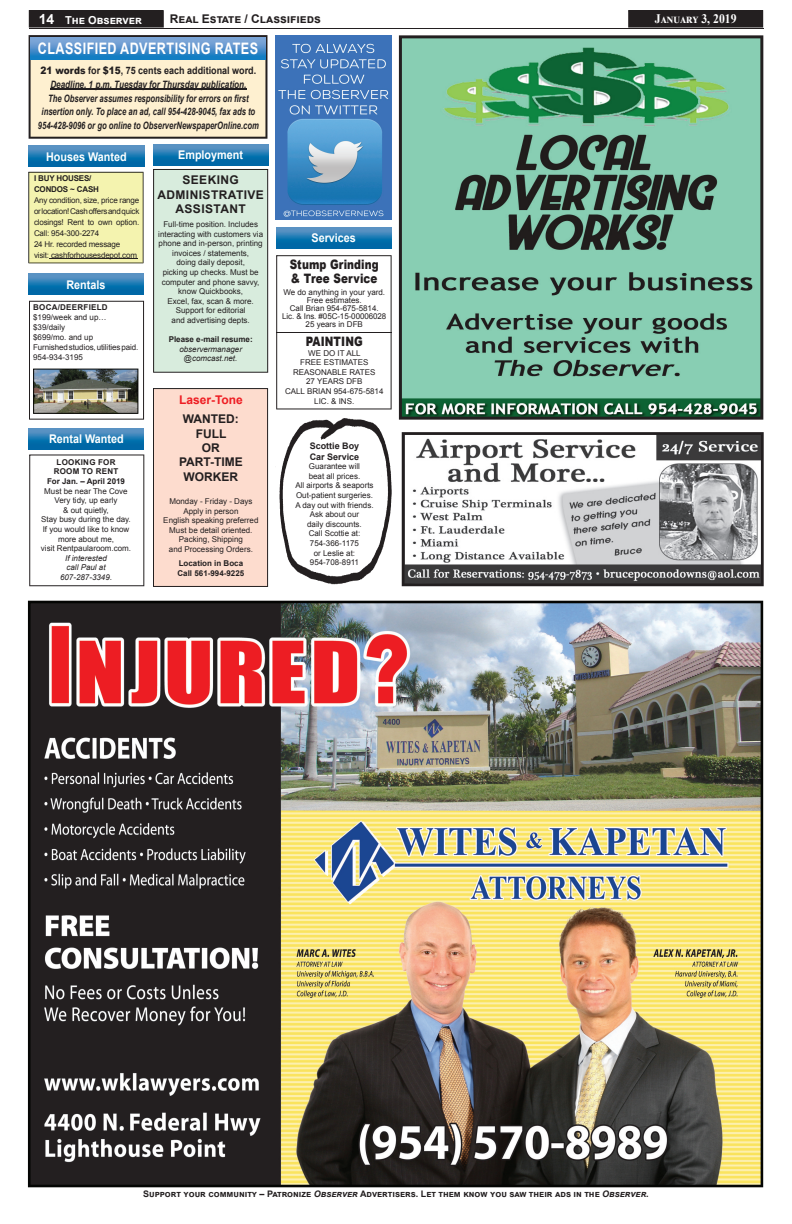
<style>
.page{position:relative;width:792px;height:1224px;background:#fff}
.page>*{position:absolute;margin:0;border:0;box-sizing:border-box;transform-origin:0 0}
.t1{font:700 15.8px "Arial";letter-spacing:.035em;color:#fff;scale:.8 1}
.t2{font:900 13px/14px "Arial";letter-spacing:.01em;color:#231f20;scale:.8 1}
.t3{font:700 13px "Times New Roman";color:#fff;scale:.9 1}
.t4{font:700 12px/14.4px "Arial";color:#231f20;text-align:center}
.t5{font:700 12px "Arial";color:#fff;scale:.9 1}
.t6{font:700 12px/14.4px "Arial";letter-spacing:.035em;color:#231f20;text-align:center}
.t7{font:700 12px "Arial";color:#ee1d23}
.t8{font:700 11px "Arial";color:#fff}
.t9{font:italic 700 10.2px/13.6px "Arial";color:#231f20;text-align:center;scale:.8 1}
.t10{font:700 9px/10.8px "Arial";color:#231f20}
.t11{font:8px/9.6px "Arial";color:#231f20;text-align:center}
.t12{font:8px/11px "Arial";letter-spacing:-.02em;color:#231f20}
.t13{font:italic 8px/9.6px "Arial";color:#231f20;text-align:center}
.t14{font:700 8px/9.6px "Arial";letter-spacing:.035em;color:#231f20;text-align:center}
.t15{font:700 8px/9.6px "Arial";color:#231f20}
.t16{font:700 8px/11px "Arial";letter-spacing:-.02em;color:#231f20}
.s1{font-size:14px}
.s2{font-weight:900;font-style:normal}
.s3{font-style:normal}
.s4{font-style:italic}
</style>
<div class="page">
<div style="left:628px;top:10px;width:135px;height:18px;background:#231f20"></div>
<div style="left:29px;top:10px;width:135px;height:18px;background:#231f20"></div>
<img style="left:28px;top:601px;width:735px;height:586px">
<hr style="left:29px;top:28px;width:734px;height:1px;background:#231f20">
<svg style="left:399px;top:35px;width:364px;height:385px;background:#6da88e"></svg>
<svg style="left:29px;top:35px;width:238px;height:104px;background:#ece0c3"></svg>
<img style="left:31px;top:38px;width:234px;height:22px">
<hr style="left:50px;top:89px;width:196px;height:1px;background:#231f20">
<img style="left:276px;top:228px;width:115px;height:20px">
<img style="left:29px;top:429px;width:115px;height:21px">
<img style="left:29px;top:146px;width:115px;height:21px">
<div style="left:28px;top:172px;width:116px;height:91px;background:#f4f3af"></div>
<hr style="left:49px;top:258px;width:88px;height:1px;background:#231f20">
<img style="left:28px;top:274px;width:116px;height:21px">
<svg style="left:29px;top:301px;width:115px;height:119px"></svg>
<img style="left:153px;top:144px;width:115px;height:21px">
<img style="left:275px;top:35px;width:116px;height:184px">
<svg style="left:29px;top:454px;width:115px;height:132px"></svg>
<svg style="left:402px;top:432px;width:362px;height:154px"></svg>
<svg style="left:276px;top:255px;width:116px;height:154px"></svg>
<hr style="left:276px;top:332px;width:115px;height:1px;background:#231f20">
<div style="left:153px;top:388px;width:115px;height:199px;background:#fddcce"></div>
<img style="left:279px;top:418px;width:112px;height:167px">
<div style="left:153px;top:169px;width:115px;height:204px;background:#d8ecdd"></div>
<h3 class="t8" style="left:39px;top:12px;width:105px"><span class="s1">14</span> THE OBSERVER</h3>
<h2 class="t3" style="left:655px;top:10px;width:92px">JANUARY 3, 2019</h2>
<h3 class="t4" style="left:170px;top:11px;width:152px">REAL ESTATE / CLASSIFIEDS</h3>
<h1 class="t1" style="left:38px;top:38px;width:277px">CLASSIFIED ADVERTISING RATES</h1>
<p class="t9" style="left:38px;top:64px;width:278px"><span class="s2">21 words</span> <span class="s3">for</span> <span class="s2">$15</span><span class="s3">, 75 cents each additional word.<br></span>Deadline, 1 p.m. Tuesday for Thursday publication.<br>The Observer assumes responsibility for errors on first insertion only. To place an ad, call 954-428-9045, fax ads to 954-428-9096 or go online to ObserverNewspaperOnline.com</p>
<h3 class="t5" style="left:46px;top:148px;width:91px">Houses Wanted</h3>
<p class="t16" style="left:34px;top:172px;width:66px">I BUY HOUSES/<br>CONDOS ~ CASH</p>
<p class="t12" style="left:34px;top:194px;width:107px">Any condition, size, price range or location! Cash offers and quick closings! Rent to own option.<br>Call: 954-300-2274<br>24 Hr. recorded message<br>visit: cashforhousesdepot.com</p>
<h3 class="t5" style="left:66px;top:276px;width:45px">Rentals</h3>
<p class="t14" style="left:33px;top:302px;width:76px">BOCA/DEERFIELD</p>
<p class="t11" style="left:33px;top:312px;width:107px;line-height:10px;text-align:left">$199/week and up… $39/daily<br>$699/mo. and up<br>Furnished studios, utilities paid.<br>954-934-3195</p>
<h3 class="t5" style="left:49px;top:431px;width:84px">Rental Wanted</h3>
<p class="t14" style="left:47px;top:457px;width:79px">LOOKING FOR<br>ROOM TO RENT<br>For Jan. – April 2019</p>
<p class="t11" style="left:41px;top:486px;width:92px">Must be near The Cove<br>Very tidy, up early<br>&amp; out quietly,<br>Stay busy during the day.<br>If you would like to know more about me,<br>visit Rentpaularoom.com.</p>
<p class="t13" style="left:60px;top:553px;width:54px">If interested call Paul at<br>607-287-3349<span class="s3">.</span></p>
<h3 class="t5" style="left:178px;top:146px;width:74px">Employment</h3>
<h3 class="t6" style="left:157px;top:173px;width:108px">SEEKING<br>ADMINISTRATIVE<br>ASSISTANT</h3>
<p class="t11" style="left:158px;top:219px;width:106px">Full-time position. Includes interacting with customers via phone and in-person, printing invoices / statements,<br>doing daily deposit,<br>picking up checks. Must be computer and phone savvy, know Quickbooks,<br>Excel, fax, scan &amp; more.<br>Support for editorial<br>and advertising depts.</p>
<p class="t15" style="left:169px;top:335px;width:86px">Please e-mail resume:</p>
<p class="t13" style="left:179px;top:344px;width:64px">observermanager @comcast.net.</p>
<h3 class="t5" style="left:311px;top:230px;width:51px">Services</h3>
<h2 class="t2" style="left:290px;top:257px;width:113px">Stump Grinding &amp; Tree Service</h2>
<p class="t11" style="left:282px;top:289px;width:106px;line-height:8px">We do anything in your yard.<br>Free estimates.<br>Call Brian 954-675-5814.<br>Lic. &amp; Ins. #05C-15-00006028<br>25 years in DFB</p>
<h2 class="t2" style="left:306px;top:334px;width:73px">PAINTING</h2>
<p class="t11" style="left:285px;top:348px;width:100px">WE DO IT ALL<br>FREE ESTIMATES<br>REASONABLE RATES<br>27 YEARS DFB<br>CALL BRIAN 954-675-5814</p>
<h3 class="t7" style="left:179px;top:392px;width:65px">Laser-Tone</h3>
<p class="t11" style="left:314px;top:396px;width:42px">LIC. &amp; INS.</p>
<h3 class="t4" style="left:179px;top:412px;width:65px">WANTED:<br>FULL<br>OR<br>PART-TIME<br>WORKER</h3>
<p class="t11" style="left:163px;top:496px;width:97px">Monday - Friday - Days<br>Apply in person<br>English speaking preferred<br>Must be detail oriented.<br>Packing, Shipping<br>and Processing Orders.</p>
<p class="t15" style="left:178px;top:559px;width:68px">Location in Boca<br>Call 561-994-9225</p>
<p class="t10" style="left:310px;top:440px;width:51px">Scottie Boy<br>Car Service</p>
<p class="t11" style="left:295px;top:462px;width:80px">Guarantee will<br>beat all prices.<br>All airports &amp; seaports<br>Out-patient surgeries.<br>A day out with friends.<br>Ask about our<br>daily discounts.<br>Call Scottie at:<br>754-366-1175<br>or Leslie at:<br>954-708-8911</p>
<p class="t10" style="left:143px;top:1188px;width:507px">SUPPORT YOUR COMMUNITY – PATRONIZE <span class="s4">OBSERVER</span> ADVERTISERS. LET THEM KNOW YOU SAW THEIR ADS IN THE <span class="s4">OBSERVER</span>.</p>
</div>
